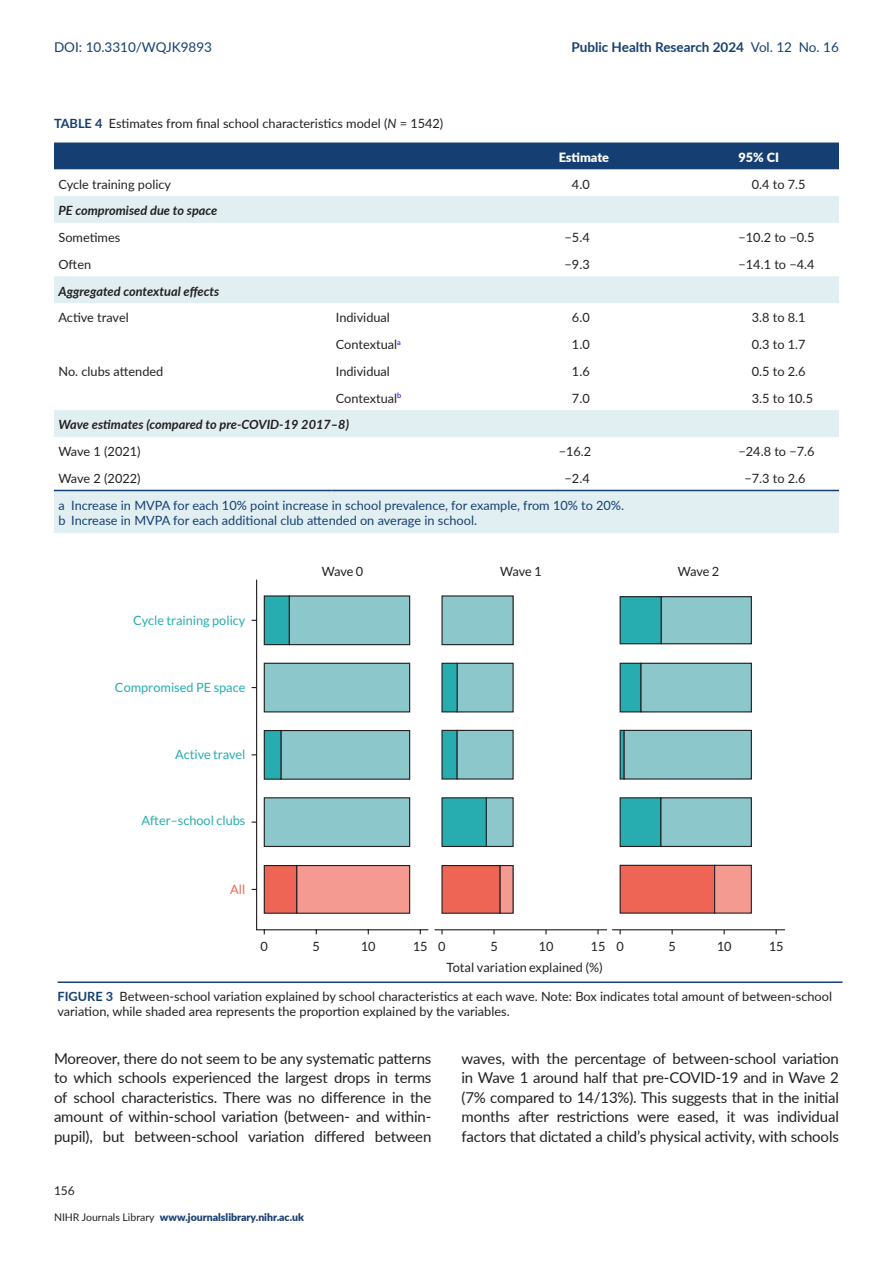
<style>
.page{position:relative;width:893px;height:1263px;background:#fff}
.page>*{position:absolute;margin:0;border:0;box-sizing:border-box;transform-origin:0 0}
.t1{font:15px/19.5px "Lato";letter-spacing:-.01em;color:#231f20;text-align:justify}
.t2{font:700 13.5px "Lato";color:#153f72}
.t3{font:13.5px "Lato";color:#153f72}
.t4{font:12.75px/21.3px "Lato";color:#231f20}
.t5{font:12.75px/15px "Lato";color:#153f72}
.t6{font:italic 700 12.75px "Lato";color:#231f20}
.t7{font:12.75px "Lato";color:#27adb0}
.t8{font:900 12.75px "Lato";color:#fff}
.t9{font:12.75px "Lato";color:#ef6555}
.t10{font:12px "Lato";color:#231f20}
.t11{font:900 10.5px "Lato";color:#193e72}
.s1{font-weight:400}
.s2{font-weight:700;color:#153f72}
.s3{font-style:italic}
.s4{font-weight:400;color:#231f20}
</style>
<div class="page">
<div style="left:54px;top:490px;width:785px;height:28px;background:#e1eff2"></div>
<div style="left:54px;top:505px;width:785px;height:28px;background:#e1eff2"></div>
<div style="left:54px;top:142px;width:785px;height:27px;background:#153f72"></div>
<svg style="left:54px;top:196px;width:785px;height:241px"></svg>
<hr style="left:54px;top:490px;width:277px;height:1px;background:#153f72">
<hr style="left:331px;top:490px;width:223px;height:1px;background:#153f72">
<hr style="left:554px;top:490px;width:180px;height:1px;background:#153f72">
<hr style="left:734px;top:490px;width:105px;height:1px;background:#153f72">
<svg style="left:251px;top:579px;width:178px;height:356px"></svg>
<div style="left:264px;top:798px;width:146px;height:48px;background:#8cc7cc"></div>
<div style="left:264px;top:797px;width:146px;height:50px;border:1px solid #231f20"></div>
<div style="left:264px;top:663px;width:146px;height:49px;background:#8cc7cc"></div>
<div style="left:264px;top:663px;width:146px;height:49px;border:1px solid #231f20"></div>
<hr style="left:435px;top:929px;width:172px;height:1px;background:#231f20">
<hr style="left:612px;top:929px;width:173px;height:1px;background:#231f20">
<div style="left:442px;top:596px;width:71px;height:49px;background:#8cc7cc"></div>
<div style="left:441px;top:595px;width:73px;height:50px;border:1px solid #231f20"></div>
<div style="left:264px;top:596px;width:25px;height:49px;background:#27adb0"></div>
<div style="left:264px;top:595px;width:26px;height:50px;border:1px solid #231f20"></div>
<div style="left:289px;top:596px;width:121px;height:49px;background:#8cc7cc"></div>
<div style="left:289px;top:595px;width:121px;height:50px;border:1px solid #231f20"></div>
<div style="left:281px;top:730px;width:129px;height:49px;background:#8cc7cc"></div>
<div style="left:280px;top:730px;width:130px;height:50px;border:1px solid #231f20"></div>
<div style="left:264px;top:730px;width:17px;height:49px;background:#27adb0"></div>
<div style="left:264px;top:730px;width:17px;height:50px;border:1px solid #231f20"></div>
<div style="left:457px;top:663px;width:56px;height:49px;background:#8cc7cc"></div>
<div style="left:457px;top:663px;width:57px;height:49px;border:1px solid #231f20"></div>
<div style="left:442px;top:663px;width:15px;height:49px;background:#27adb0"></div>
<div style="left:441px;top:663px;width:17px;height:49px;border:1px solid #231f20"></div>
<div style="left:442px;top:730px;width:15px;height:49px;background:#27adb0"></div>
<div style="left:441px;top:730px;width:17px;height:49px;border:1px solid #231f20"></div>
<div style="left:457px;top:730px;width:56px;height:49px;background:#8cc7cc"></div>
<div style="left:457px;top:730px;width:57px;height:49px;border:1px solid #231f20"></div>
<div style="left:620px;top:663px;width:21px;height:49px;background:#27adb0"></div>
<div style="left:620px;top:663px;width:22px;height:49px;border:1px solid #231f20"></div>
<div style="left:641px;top:663px;width:110px;height:49px;background:#8cc7cc"></div>
<div style="left:640px;top:663px;width:112px;height:49px;border:1px solid #231f20"></div>
<hr style="left:620px;top:730px;width:4px;height:49px;background:#27adb0">
<div style="left:620px;top:730px;width:5px;height:49px;border:1px solid #231f20"></div>
<div style="left:624px;top:730px;width:127px;height:49px;background:#8cc7cc"></div>
<div style="left:624px;top:730px;width:128px;height:49px;border:1px solid #231f20"></div>
<div style="left:620px;top:798px;width:41px;height:48px;background:#27adb0"></div>
<div style="left:620px;top:797px;width:41px;height:50px;border:1px solid #231f20"></div>
<div style="left:661px;top:798px;width:90px;height:48px;background:#8cc7cc"></div>
<div style="left:660px;top:797px;width:92px;height:50px;border:1px solid #231f20"></div>
<div style="left:486px;top:798px;width:27px;height:48px;background:#8cc7cc"></div>
<div style="left:486px;top:797px;width:28px;height:50px;border:1px solid #231f20"></div>
<div style="left:442px;top:798px;width:44px;height:48px;background:#27adb0"></div>
<div style="left:441px;top:797px;width:46px;height:50px;border:1px solid #231f20"></div>
<div style="left:620px;top:597px;width:41px;height:47px;background:#27adb0"></div>
<div style="left:620px;top:596px;width:42px;height:48px;border:1px solid #231f20"></div>
<div style="left:661px;top:597px;width:90px;height:47px;background:#8cc7cc"></div>
<div style="left:661px;top:596px;width:91px;height:48px;border:1px solid #231f20"></div>
<div style="left:620px;top:865px;width:95px;height:48px;background:#ef6555"></div>
<div style="left:620px;top:865px;width:95px;height:49px;border:1px solid #231f20"></div>
<div style="left:715px;top:865px;width:36px;height:48px;background:#f59a90"></div>
<div style="left:714px;top:865px;width:38px;height:49px;border:1px solid #231f20"></div>
<div style="left:264px;top:865px;width:33px;height:48px;background:#ef6555"></div>
<div style="left:264px;top:865px;width:33px;height:49px;border:1px solid #231f20"></div>
<div style="left:297px;top:865px;width:113px;height:48px;background:#f59a90"></div>
<div style="left:296px;top:865px;width:114px;height:49px;border:1px solid #231f20"></div>
<div style="left:500px;top:865px;width:13px;height:48px;background:#f59a90"></div>
<div style="left:499px;top:865px;width:15px;height:49px;border:1px solid #231f20"></div>
<div style="left:442px;top:865px;width:58px;height:48px;background:#ef6555"></div>
<div style="left:441px;top:865px;width:59px;height:49px;border:1px solid #231f20"></div>
<hr style="left:58px;top:981px;width:784px;height:2px;background:#153f72">
<p class="t3" style="left:54px;top:37px;width:160px">DOI: 10.3310/WQJK9893</p>
<p class="t2" style="left:571px;top:37px;width:269px">Public Health Research 2024 <span class="s1">Vol. 12 No. 16</span></p>
<p class="t4" style="left:54px;top:112px;width:391px"><span class="s2">TABLE 4</span> Estimates from final school characteristics model (<span class="s3">N</span> = 1542)</p>
<p class="t8" style="left:559px;top:148px;width:52px">Estimate</p>
<p class="t8" style="left:738px;top:148px;width:42px">95% CI</p>
<p class="t4" style="left:58px;top:173px;width:114px">Cycle training policy</p>
<p class="t4" style="left:572px;top:173px;width:19px">4.0</p>
<p class="t4" style="left:752px;top:173px;width:55px">0.4 to 7.5</p>
<p class="t6" style="left:58px;top:201px;width:160px">PE compromised due to space</p>
<p class="t4" style="left:58px;top:226px;width:63px">Sometimes</p>
<p class="t4" style="left:565px;top:226px;width:27px">−5.4</p>
<p class="t4" style="left:738px;top:226px;width:78px">−10.2 to −0.5</p>
<p class="t4" style="left:58px;top:253px;width:34px">Often</p>
<p class="t4" style="left:565px;top:253px;width:27px">−9.3</p>
<p class="t4" style="left:738px;top:253px;width:78px">−14.1 to −4.4</p>
<p class="t6" style="left:58px;top:282px;width:162px">Aggregated contextual effects</p>
<p class="t4" style="left:58px;top:307px;width:72px">Active travel</p>
<p class="t4" style="left:336px;top:307px;width:56px">Individual</p>
<p class="t4" style="left:572px;top:307px;width:19px">6.0</p>
<p class="t4" style="left:752px;top:307px;width:55px">3.8 to 8.1</p>
<p class="t4" style="left:336px;top:333px;width:66px">Contextual<sup>a</sup></p>
<p class="t4" style="left:572px;top:333px;width:19px">1.0</p>
<p class="t4" style="left:752px;top:333px;width:55px">0.3 to 1.7</p>
<p class="t4" style="left:58px;top:360px;width:106px">No. clubs attended</p>
<p class="t4" style="left:336px;top:360px;width:56px">Individual</p>
<p class="t4" style="left:572px;top:360px;width:19px">1.6</p>
<p class="t4" style="left:752px;top:360px;width:55px">0.5 to 2.6</p>
<p class="t4" style="left:336px;top:387px;width:67px">Contextual<sup>b</sup></p>
<p class="t4" style="left:572px;top:387px;width:19px">7.0</p>
<p class="t4" style="left:752px;top:387px;width:63px">3.5 to 10.5</p>
<p class="t6" style="left:58px;top:415px;width:292px">Wave estimates (compared to pre-COVID-19 2017–8)</p>
<p class="t4" style="left:58px;top:440px;width:84px">Wave 1 (2021)</p>
<p class="t4" style="left:559px;top:440px;width:34px">−16.2</p>
<p class="t4" style="left:738px;top:440px;width:78px">−24.8 to −7.6</p>
<p class="t4" style="left:58px;top:467px;width:84px">Wave 2 (2022)</p>
<p class="t4" style="left:565px;top:467px;width:27px">−2.4</p>
<p class="t4" style="left:744px;top:467px;width:63px">−7.3 to 2.6</p>
<p class="t5" style="left:58px;top:497px;width:567px">a Increase in MVPA for each 10% point increase in school prevalence, for example, from 10% to 20%. b Increase in MVPA for each additional club attended on average in school.</p>
<p class="t7" style="left:133px;top:613px;width:114px">Cycle training policy</p>
<p class="t7" style="left:115px;top:680px;width:132px">Compromised PE space</p>
<p class="t7" style="left:175px;top:747px;width:72px">Active travel</p>
<p class="t7" style="left:141px;top:813px;width:106px">After–school clubs</p>
<p class="t9" style="left:230px;top:882px;width:17px">All</p>
<p class="t4" style="left:261px;top:935px;width:9px">0</p>
<p class="t4" style="left:322px;top:561px;width:43px">Wave 0</p>
<p class="t4" style="left:500px;top:561px;width:43px">Wave 1</p>
<p class="t4" style="left:678px;top:561px;width:43px">Wave 2</p>
<p class="t4" style="left:313px;top:935px;width:9px">5</p>
<p class="t4" style="left:361px;top:935px;width:16px">10</p>
<p class="t4" style="left:413px;top:935px;width:34px">15 0</p>
<p class="t4" style="left:447px;top:935px;width:158px;text-indent:44px">5<br>Total variation explained (%)</p>
<p class="t4" style="left:539px;top:935px;width:16px">10</p>
<p class="t4" style="left:591px;top:935px;width:35px">15 0</p>
<p class="t4" style="left:668px;top:935px;width:9px">5</p>
<p class="t4" style="left:717px;top:935px;width:16px">10</p>
<p class="t4" style="left:769px;top:935px;width:16px">15</p>
<p class="t4" style="left:58px;top:988px;width:776px;line-height:15px"><span class="s2">FIGURE 3</span> Between-school variation explained by school characteristics at each wave. Note: Box indicates total amount of between-school variation, while shaded area represents the proportion explained by the variables.</p>
<p class="t1" style="left:54px;top:1048px;width:379px">Moreover, there do not seem to be any systematic patterns to which schools experienced the largest drops in terms of school characteristics. There was no difference in the amount of within-school variation (between- and within&shy;pupil), but between-school variation differed between</p>
<p class="t1" style="left:461px;top:1048px;width:379px">waves, with the percentage of between-school variation in Wave 1 around half that pre-COVID-19 and in Wave 2 (7% compared to 14/13%). This suggests that in the initial months after restrictions were eased, it was individual factors that dictated a child’s physical activity, with schools</p>
<p class="t10" style="left:54px;top:1182px;width:22px">156</p>
<p class="t11" style="left:54px;top:1209px;width:252px"><span class="s4">NIHR Journals Library</span> www.journalslibrary.nihr.ac.uk</p>
</div>
